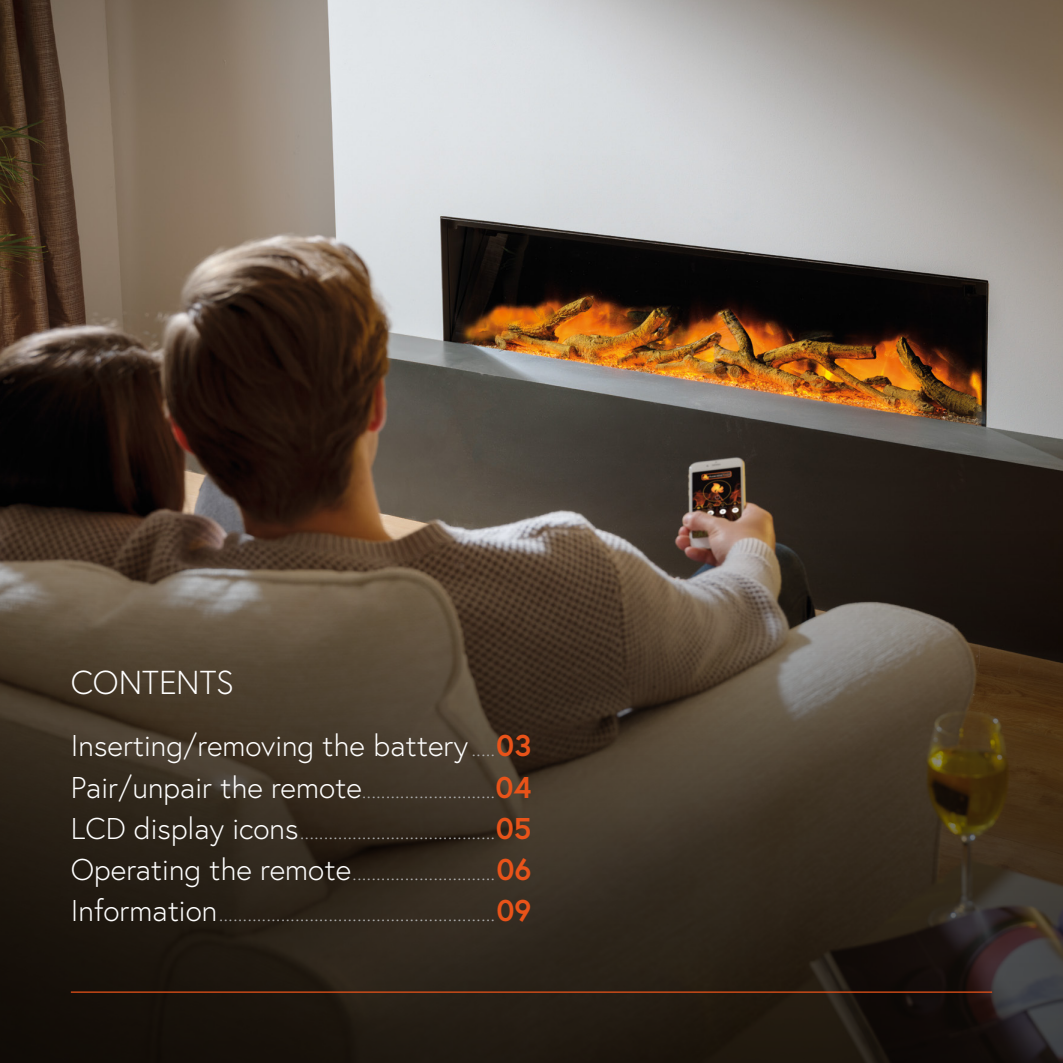
<style>
.page{position:relative;width:1063px;height:1063px;background:#fff}
.page>*{position:absolute;margin:0;border:0;box-sizing:border-box;transform-origin:0 0}
.t1{font:300 33px "Europa";color:#fff}
.t2{font:300 30px "Europa";color:#fff}
.t3{font:300 22.5px "Europa";color:#adadad}
.s1{font-size:22.5px;color:#adadad}
.s2{font-weight:700;color:#e95319}
.s3{font-size:30px;color:#fff}
.s4{font-weight:700;font-size:30px;color:#e95319}
</style>
<div class="page">
<img style="left:0;top:0;width:1063px;height:531px">
<svg style="left:0;top:531px;width:1063px;height:532px;background:#3d3225"></svg>
<hr style="left:71px;top:992px;width:921px;height:1px;background:#e95319">
<p class="t1" style="left:71px;top:662px;width:165px">CONTENTS</p>
<p class="t2" style="left:71px;top:727px;width:462px">Inserting/removing the battery<span class="s1">.....</span><span class="s2">03</span></p>
<p class="t3" style="left:71px;top:776px;width:462px"><span class="s3">Pair/unpair the remote</span>............................<span class="s4">04</span></p>
<p class="t3" style="left:71px;top:817px;width:462px"><span class="s3">LCD display icons</span>.........................................<span class="s4">05</span></p>
<p class="t3" style="left:71px;top:858px;width:462px"><span class="s3">Operating the remote</span>..............................<span class="s4">06</span></p>
<p class="t3" style="left:71px;top:899px;width:462px"><span class="s3">Information</span>..........................................................<span class="s4">09</span></p>
</div>
